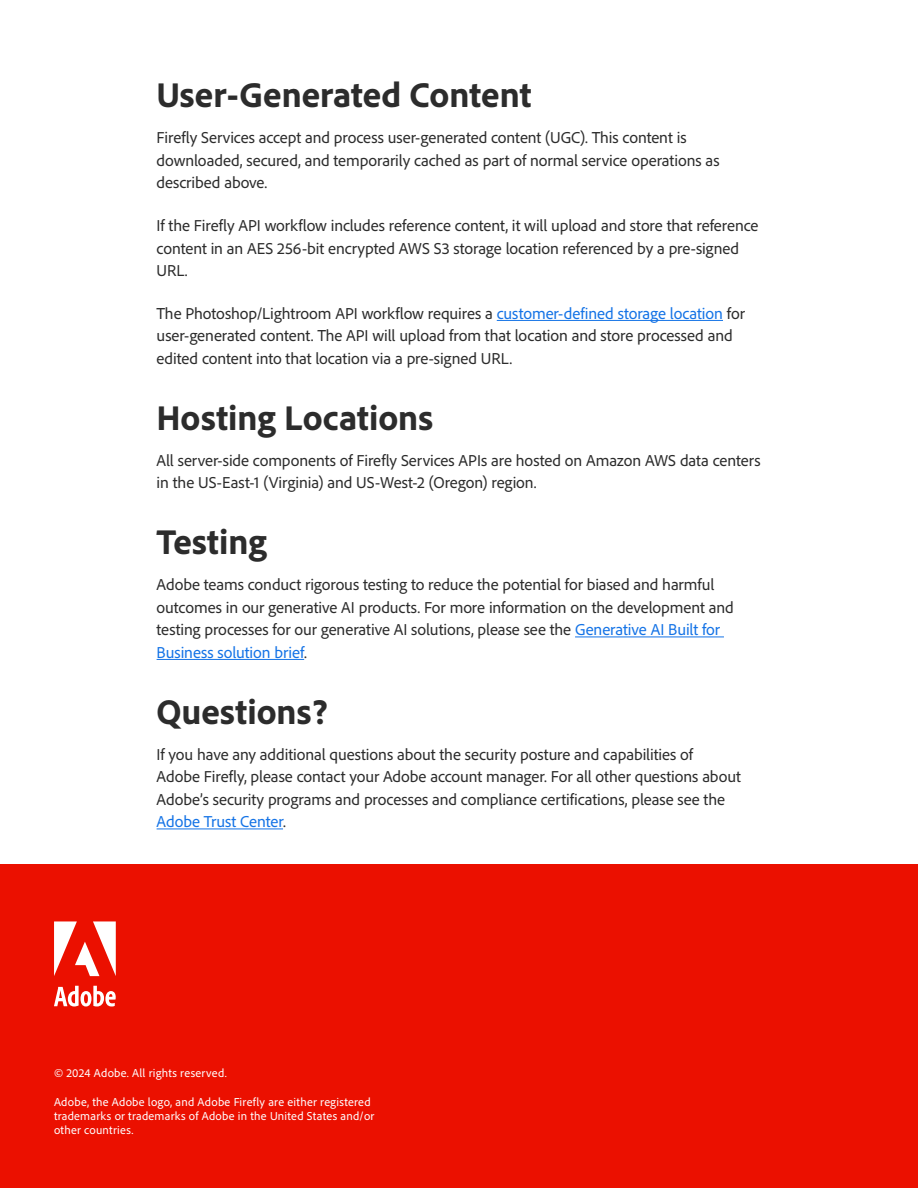
<style>
.page{position:relative;width:918px;height:1188px;background:#fff}
.page>*{position:absolute;margin:0;border:0;box-sizing:border-box;transform-origin:0 0}
.t1{font:800 36px "Adobe Clean";color:#2c2c2c}
.t2{font:16.5px/22.5px "Adobe Clean";letter-spacing:-.005em;color:#2c2c2c}
.t3{font:12px/14.4px "Adobe Clean";letter-spacing:.02em;color:#fff}
.s1{color:#1473e6}
</style>
<div class="page">
<div style="left:0;top:864px;width:918px;height:324px;background:#eb1000"></div>
<svg style="left:54px;top:921px;width:62px;height:55px"></svg>
<svg style="left:54px;top:986px;width:62px;height:21px"></svg>
<hr style="left:497px;top:320px;width:226px;height:1px;background:#1473e6">
<hr style="left:575px;top:637px;width:149px;height:1px;background:#1473e6">
<hr style="left:157px;top:659px;width:147px;height:1px;background:#1473e6">
<hr style="left:157px;top:829px;width:126px;height:1px;background:#1473e6">
<h1 class="t1" style="left:157px;top:72px;width:377px">User-Generated Content</h1>
<p class="t2" style="left:157px;top:126px;width:565px">Firefly Services accept and process user-generated content (UGC). This content is downloaded, secured, and temporarily cached as part of normal service operations as described above.</p>
<p class="t2" style="left:157px;top:214px;width:603px">If the Firefly API workflow includes reference content, it will upload and store that reference content in an AES 256-bit encrypted AWS S3 storage location referenced by a pre-signed<br>URL.</p>
<p class="t2" style="left:157px;top:301px;width:590px">The Photoshop/Lightroom API workflow requires a <span class="s1">customer-defined storage location</span> for user-generated content. The API will upload from that location and store processed and edited content into that location via a pre-signed URL.</p>
<h1 class="t1" style="left:157px;top:394px;width:278px">Hosting Locations</h1>
<p class="t2" style="left:157px;top:448px;width:606px">All server-side components of Firefly Services APIs are hosted on Amazon AWS data centers in the US-East-1 (Virginia) and US-West-2 (Oregon) region.</p>
<h1 class="t1" style="left:157px;top:519px;width:112px">Testing</h1>
<p class="t2" style="left:157px;top:573px;width:579px">Adobe teams conduct rigorous testing to reduce the potential for biased and harmful outcomes in our generative AI products. For more information on the development and testing processes for our generative AI solutions, please see the <span class="s1">Generative AI Built for Business solution brief</span>.</p>
<h1 class="t1" style="left:157px;top:688px;width:173px">Questions?</h1>
<p class="t2" style="left:157px;top:742px;width:586px">If you have any additional questions about the security posture and capabilities of<br>Adobe Firefly, please contact your Adobe account manager. For all other questions about Adobe’s security programs and processes and compliance certifications, please see the <span class="s1">Adobe Trust Center</span>.</p>
<p class="t3" style="left:54px;top:1065px;width:174px">© 2024 Adobe. All rights reserved.</p>
<p class="t3" style="left:54px;top:1094px;width:322px">Adobe, the Adobe logo, and Adobe Firefly are either registered trademarks or trademarks of Adobe in the United States and/or other countries.</p>
</div>
